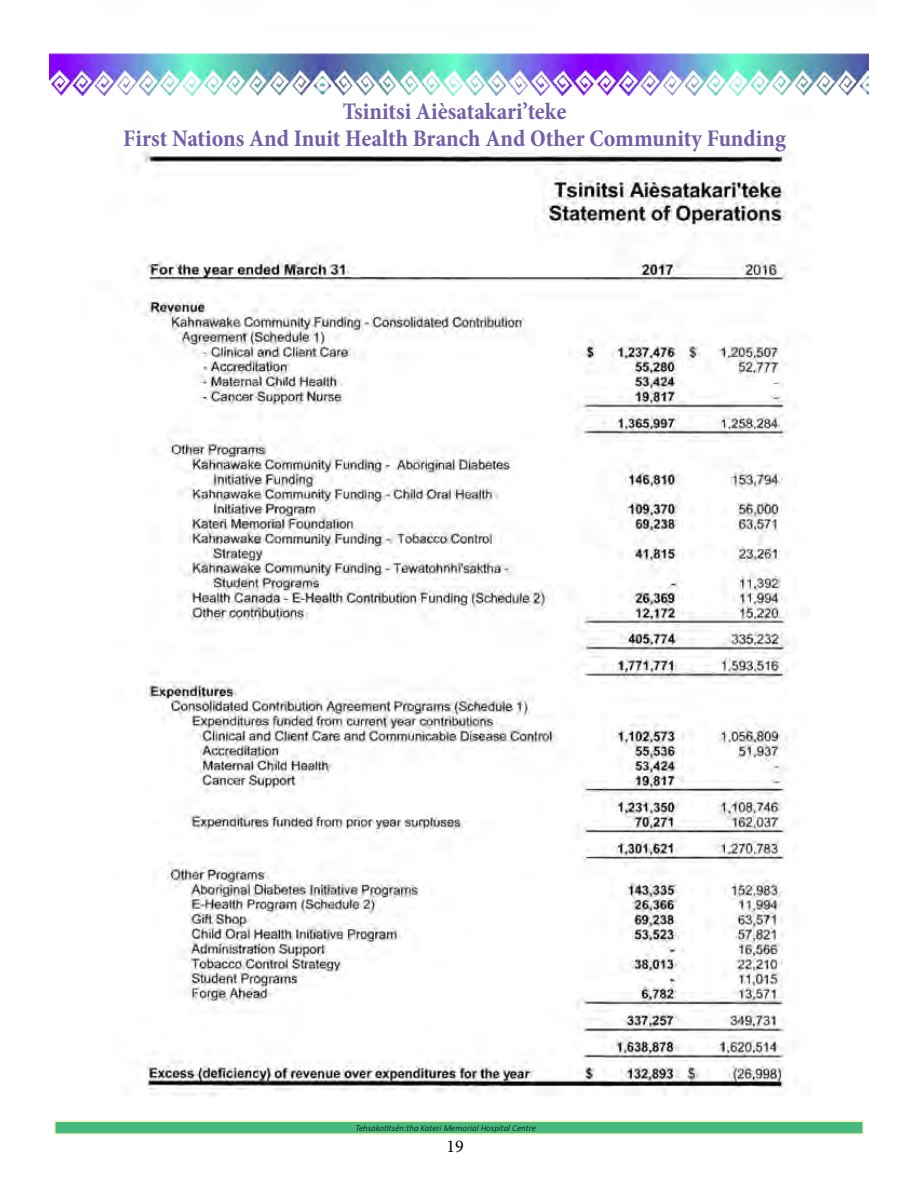
<style>
.page{position:relative;width:918px;height:1188px;background:#fff}
.page>*{position:absolute;margin:0;border:0;box-sizing:border-box;transform-origin:0 0}
.t1{font:700 condensed 24px/27px "Minion Pro";color:#735fa9;text-align:center}
.t2{font:18px "Minion Pro";color:#000}
.t3{font:italic 300 9px "Calibri";color:#000}
</style>
<div class="page">
<img style="left:49px;top:53px;width:820px;height:1043px">
<img style="left:50px;top:54px;width:818px;height:41px">
<div style="left:54px;top:1120px;width:810px;height:15px;background:#48ba7f;border:2px solid #fbf7c0"></div>
<p class="t1" style="left:123px;top:97px;width:664px">Tsinitsi Aièsatakari’teke<br>First Nations And Inuit Health Branch And Other Community Funding</p>
<p class="t3" style="left:356px;top:1122px;width:182px">Tehsakotitsén:tha Kateri Memorial Hospital Centre</p>
<p class="t2" style="left:446px;top:1134px;width:19px">19</p>
</div>
